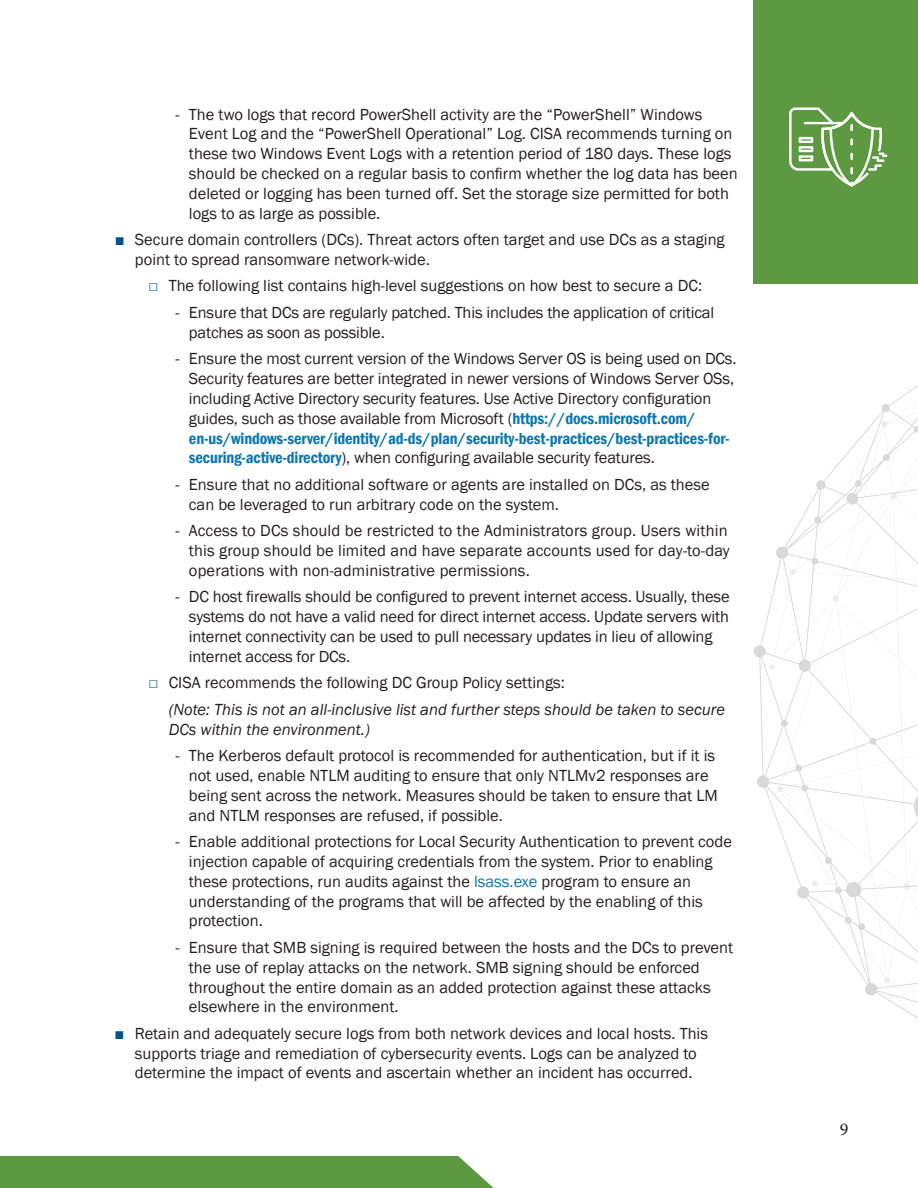
<style>
.page{position:relative;width:918px;height:1188px;background:#fff}
.page>*{position:absolute;margin:0;border:0;box-sizing:border-box;transform-origin:0 0}
.t1{font:18px "Minion Pro";color:#231f20}
.t2{font:16.5px/19.8px "Franklin Gothic";color:#231f20}
.t3{font:italic 16.5px/19.8px "Franklin Gothic";color:#231f20}
.s1{color:#005288}
.s2{font-weight:600;font-stretch:condensed;color:#0c77af}
.s3{color:#0c77af}
</style>
<div class="page">
<div style="left:754px;top:0;width:164px;height:284px;background:#5c9941"></div>
<svg style="left:789px;top:108px;width:98px;height:78px"></svg>
<svg style="left:759px;top:385px;width:159px;height:634px"></svg>
<div style="left:865px;top:983px;width:12px;height:12px;background:#d9d9d9;border-radius:50%"></div>
<div style="left:797px;top:887px;width:12px;height:11px;background:#d9d9d9;border-radius:50%"></div>
<div style="left:846px;top:882px;width:15px;height:15px;background:#d9d9d9;border-radius:50%"></div>
<div style="left:858px;top:923px;width:7px;height:7px;background:#d9d9d9;border-radius:50%"></div>
<div style="left:845px;top:917px;width:7px;height:7px;background:#d9d9d9;border-radius:50%"></div>
<div style="left:835px;top:887px;width:7px;height:7px;background:#d9d9d9;border-radius:50%"></div>
<div style="left:825px;top:857px;width:7px;height:7px;background:#d9d9d9;border-radius:50%"></div>
<div style="left:801px;top:785px;width:7px;height:6px;background:#d9d9d9;border-radius:50%"></div>
<div style="left:795px;top:765px;width:7px;height:7px;background:#d9d9d9;border-radius:50%"></div>
<div style="left:870px;top:738px;width:6px;height:7px;background:#d9d9d9;border-radius:50%"></div>
<div style="left:781px;top:720px;width:7px;height:7px;background:#d9d9d9;border-radius:50%"></div>
<div style="left:811px;top:558px;width:7px;height:7px;background:#d9d9d9;border-radius:50%"></div>
<div style="left:883px;top:454px;width:7px;height:7px;background:#d9d9d9;border-radius:50%"></div>
<div style="left:814px;top:517px;width:7px;height:7px;background:#d9d9d9;border-radius:50%"></div>
<svg style="left:913px;top:426px;width:5px;height:7px"></svg>
<div style="left:855px;top:480px;width:7px;height:7px;background:#d9d9d9;border-radius:50%"></div>
<svg style="left:914px;top:789px;width:4px;height:36px"></svg>
<div style="left:754px;top:645px;width:12px;height:12px;background:#d9d9d9;border-radius:50%"></div>
<div style="left:757px;top:776px;width:12px;height:12px;background:#d9d9d9;border-radius:50%"></div>
<div style="left:799px;top:660px;width:12px;height:12px;background:#d9d9d9;border-radius:50%"></div>
<div style="left:776px;top:547px;width:12px;height:12px;background:#d9d9d9;border-radius:50%"></div>
<div style="left:847px;top:493px;width:11px;height:12px;background:#d9d9d9;border-radius:50%"></div>
<svg style="left:816px;top:480px;width:10px;height:10px"></svg>
<div style="left:882px;top:404px;width:8px;height:8px;background:#d9d9d9;border-radius:50%"></div>
<div style="left:0;top:1156px;width:494px;height:32px;background:#5c9941"></div>
<p class="t2" style="left:189px;top:104px;width:550px;text-indent:-13px">- The two logs that record PowerShell activity are the “PowerShell” Windows Event Log and the “PowerShell Operational” Log. CISA recommends turning on these two Windows Event Logs with a retention period of 180 days. These logs should be checked on a regular basis to confirm whether the log data has been deleted or logging has been turned off. Set the storage size permitted for both logs to as large as possible.</p>
<p class="t2" style="left:135px;top:230px;width:591px;text-indent:-20px"><span class="s1">■</span> Secure domain controllers (DCs). Threat actors often target and use DCs as a staging point to spread ransomware network-wide.</p>
<p class="t2" style="left:148px;top:276px;width:555px"><span class="s1">□</span> The following list contains high-level suggestions on how best to secure a DC:</p>
<p class="t2" style="left:189px;top:303px;width:527px;text-indent:-13px">- Ensure that DCs are regularly patched. This includes the application of critical patches as soon as possible.</p>
<p class="t2" style="left:189px;top:349px;width:549px;text-indent:-13px">- Ensure the most current version of the Windows Server OS is being used on DCs.<br>Security features are better integrated in newer versions of Windows Server OSs, including Active Directory security features. Use Active Directory configuration guides, such as those available from Microsoft (<span class="s2">https://docs.microsoft.com/ en-us/windows-server/identity/ad-ds/plan/security-best-practices/best-practices-for&shy;securing-active-directory</span>), when configuring available security features.</p>
<p class="t2" style="left:189px;top:475px;width:522px;text-indent:-13px">- Ensure that no additional software or agents are installed on DCs, as these can be leveraged to run arbitrary code on the system.</p>
<p class="t2" style="left:189px;top:521px;width:542px;text-indent:-13px">- Access to DCs should be restricted to the Administrators group. Users within this group should be limited and have separate accounts used for day-to-day operations with non-administrative permissions.</p>
<p class="t2" style="left:189px;top:587px;width:542px;text-indent:-13px">- DC host firewalls should be configured to prevent internet access. Usually, these systems do not have a valid need for direct internet access. Update servers with internet connectivity can be used to pull necessary updates in lieu of allowing internet access for DCs.</p>
<p class="t2" style="left:148px;top:673px;width:418px"><span class="s1">□</span> CISA recommends the following DC Group Policy settings:</p>
<p class="t3" style="left:169px;top:700px;width:558px">(Note: This is not an all-inclusive list and further steps should be taken to secure<br>DCs within the environment.)</p>
<p class="t2" style="left:189px;top:746px;width:530px;text-indent:-13px">- The Kerberos default protocol is recommended for authentication, but if it is not used, enable NTLM auditing to ensure that only NTLMv2 responses are being sent across the network. Measures should be taken to ensure that LM and NTLM responses are refused, if possible.</p>
<p class="t2" style="left:189px;top:832px;width:545px;text-indent:-13px">- Enable additional protections for Local Security Authentication to prevent code injection capable of acquiring credentials from the system. Prior to enabling these protections, run audits against the <span class="s3">lsass.exe</span> program to ensure an understanding of the programs that will be affected by the enabling of this protection.</p>
<p class="t2" style="left:189px;top:938px;width:546px;text-indent:-13px">- Ensure that SMB signing is required between the hosts and the DCs to prevent the use of replay attacks on the network. SMB signing should be enforced throughout the entire domain as an added protection against these attacks elsewhere in the environment.</p>
<p class="t2" style="left:115px;top:1024px;width:595px;text-align:center"><span class="s1">■</span> Retain and adequately secure logs from both network devices and local hosts. This supports triage and remediation of cybersecurity events. Logs can be analyzed to determine the impact of events and ascertain whether an incident has occurred.</p>
<p class="t1" style="left:840px;top:1117px;width:10px">9</p>
</div>
